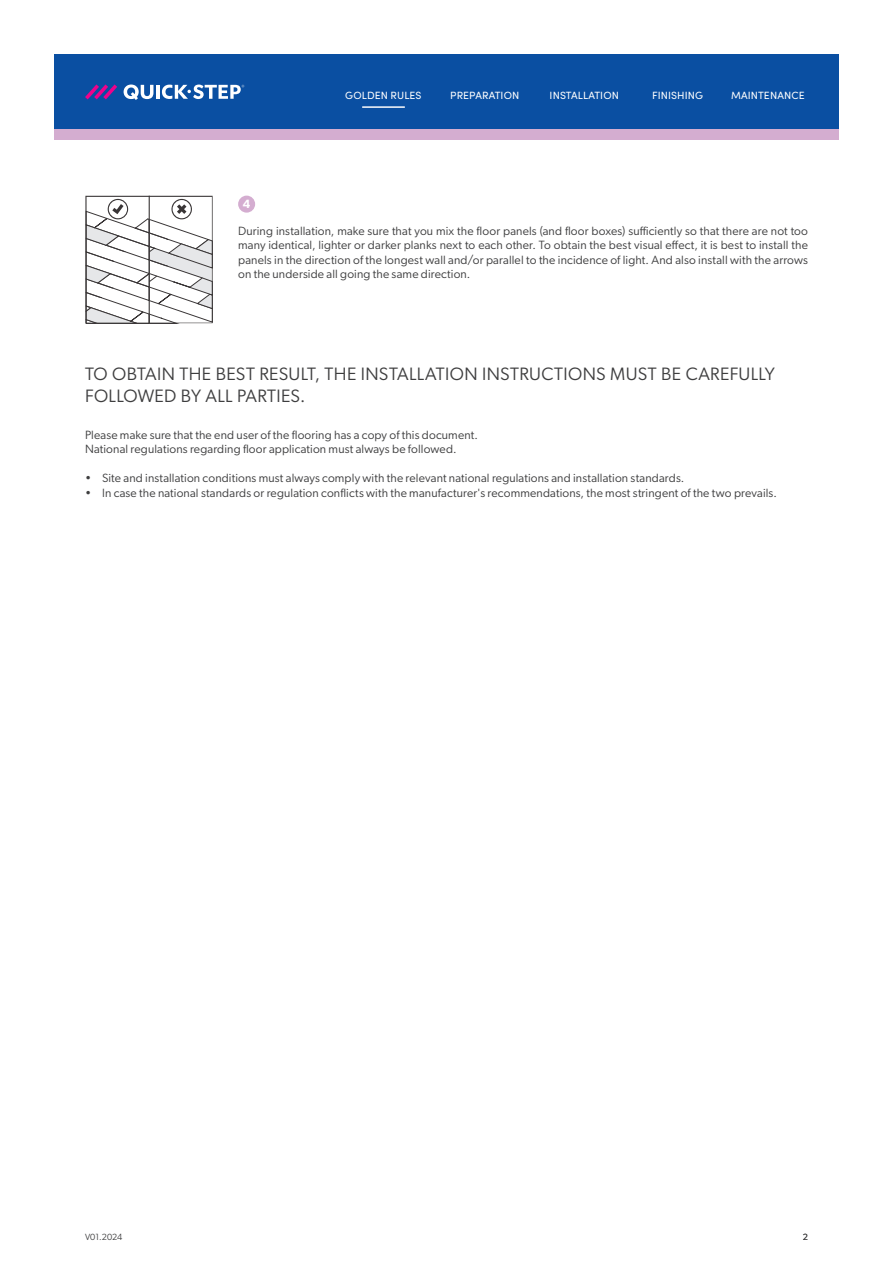
<style>
.page{position:relative;width:893px;height:1263px;background:#fff}
.page>*{position:absolute;margin:0;border:0;box-sizing:border-box;transform-origin:0 0}
.Steps{font:18px/21.6px "Gibson";letter-spacing:.02em;color:#3e3e3f}
.Body{font:12px/14.4px "Gibson";letter-spacing:.01em;color:#3e3e3f;text-align:justify}
.t1{font:600 12px "Gibson";color:#fff}
.t2{font:10.5px "Sofia Pro";letter-spacing:.01em;color:#fff}
.t3{font:9px "Gibson";color:#3e3e3f}
</style>
<div class="page">
<div style="left:54px;top:54px;width:785px;height:75px;background:#0a4fa2"></div>
<div style="left:54px;top:129px;width:785px;height:11px;background:#d4add0"></div>
<svg style="left:85px;top:84px;width:32px;height:15px"></svg>
<svg style="left:124px;top:85px;width:29px;height:15px"></svg>
<hr style="left:156px;top:85px;width:4px;height:14px;background:#fff">
<svg style="left:162px;top:85px;width:82px;height:14px"></svg>
<hr style="left:362px;top:107px;width:43px;height:1px;background:#fff">
<svg style="left:85px;top:196px;width:128px;height:127px"></svg>
<div style="left:238px;top:196px;width:17px;height:17px;background:#d4add0;border-radius:50%"></div>
<p class="t2" style="left:345px;top:87px;width:78px">GOLDEN RULES</p>
<p class="t2" style="left:450px;top:87px;width:71px">PREPARATION</p>
<p class="t2" style="left:550px;top:87px;width:71px">INSTALLATION</p>
<p class="t2" style="left:652px;top:87px;width:53px">FINISHING</p>
<p class="t2" style="left:731px;top:87px;width:75px">MAINTENANCE</p>
<p class="t1" style="left:243px;top:197px;width:9px">4</p>
<p class="Body" style="left:238px;top:223px;width:571px">During installation, make sure that you mix the floor panels (and floor boxes) sufficiently so that there are not too many identical, lighter or darker planks next to each other. To obtain the best visual effect, it is best to install the panels in the direction of the longest wall and/or parallel to the incidence of light. And also install with the arrows on the underside all going the same direction.</p>
<p class="Steps" style="left:85px;top:363px;width:691px">TO OBTAIN THE BEST RESULT, THE INSTALLATION INSTRUCTIONS MUST BE CAREFULLY<br>FOLLOWED BY ALL PARTIES.</p>
<p class="Body" style="left:85px;top:427px;width:394px">Please make sure that the end user of the flooring has a copy of this document.</p>
<p class="Body" style="left:85px;top:442px;width:373px">National regulations regarding floor application must always be followed.</p>
<p class="Body" style="left:85px;top:471px;width:601px">• Site and installation conditions must always comply with the relevant national regulations and installation standards.</p>
<p class="Body" style="left:85px;top:485px;width:693px">• In case the national standards or regulation conflicts with the manufacturer's recommendations, the most stringent of the two prevails.</p>
<p class="t3" style="left:85px;top:1231px;width:39px">V01.2024</p>
<p class="t3" style="left:803px;top:1231px;width:7px">2</p>
</div>
